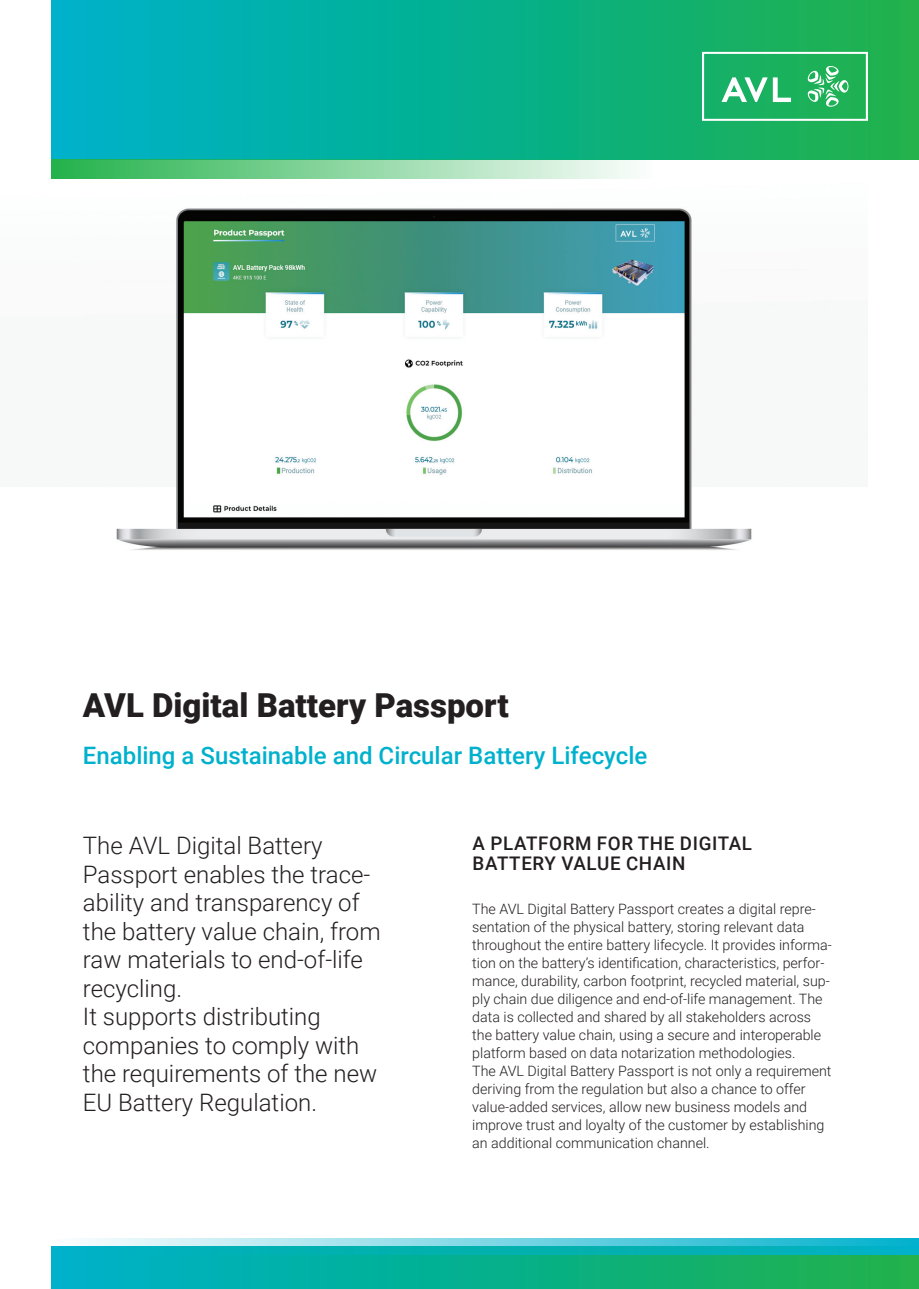
<style>
.page{position:relative;width:919px;height:1289px;background:#fff}
.page>*{position:absolute;margin:0;border:0;box-sizing:border-box;transform-origin:0 0}
.t1{font:900 33px "Roboto";color:#231f20}
.t2{font:300 24px/28.5px "Roboto";color:#231f20}
.t3{font:500 24px "Roboto";color:#00b1cd}
.t4{font:500 18.75px/19.5px "Roboto";letter-spacing:.035em;color:#231f20}
.t5{font:300 14.25px/18px "Roboto";color:#231f20}
</style>
<div class="page">
<img style="left:51px;top:159px;width:816px;height:391px">
<div style="left:51px;top:1px;width:867px;height:158px;background:linear-gradient(to right,#00b1cd,#1eb14b)"></div>
<div style="left:51px;top:1245px;width:867px;height:43px;background:linear-gradient(to right,#00b1cd,#1db04a)"></div>
<div style="left:51px;top:159px;width:603px;height:19px;background:linear-gradient(to right,#23b24b,#fdfefd)"></div>
<svg style="left:51px;top:1238px;width:867px;height:16px;background:#40c4ce"></svg>
<svg style="left:702px;top:52px;width:165px;height:69px;background:#41bd78"></svg>
<h1 class="t1" style="left:83px;top:682px;width:427px">AVL Digital Battery Passport</h1>
<h2 class="t3" style="left:83px;top:738px;width:566px">Enabling a Sustainable and Circular Battery Lifecycle</h2>
<p class="t2" style="left:83px;top:830px;width:299px">The AVL Digital Battery<br>Passport enables the trace&shy;ability and transparency of the battery value chain, from raw materials to end-of-life recycling.<br>It supports distributing companies to comply with the requirements of the new<br>EU Battery Regulation.</p>
<h3 class="t4" style="left:472px;top:833px;width:281px">A PLATFORM FOR THE DIGITAL<br>BATTERY VALUE CHAIN</h3>
<p class="t5" style="left:472px;top:898px;width:361px">The AVL Digital Battery Passport creates a digital repre&shy;sentation of the physical battery, storing relevant data throughout the entire battery lifecycle. It provides informa&shy;tion on the battery’s identification, characteristics, perfor&shy;mance, durability, carbon footprint, recycled material, sup&shy;ply chain due diligence and end-of-life management. The data is collected and shared by all stakeholders across the battery value chain, using a secure and interoperable platform based on data notarization methodologies.<br>The AVL Digital Battery Passport is not only a requirement deriving from the regulation but also a chance to offer value-added services, allow new business models and improve trust and loyalty of the customer by establishing an additional communication channel.</p>
</div>
